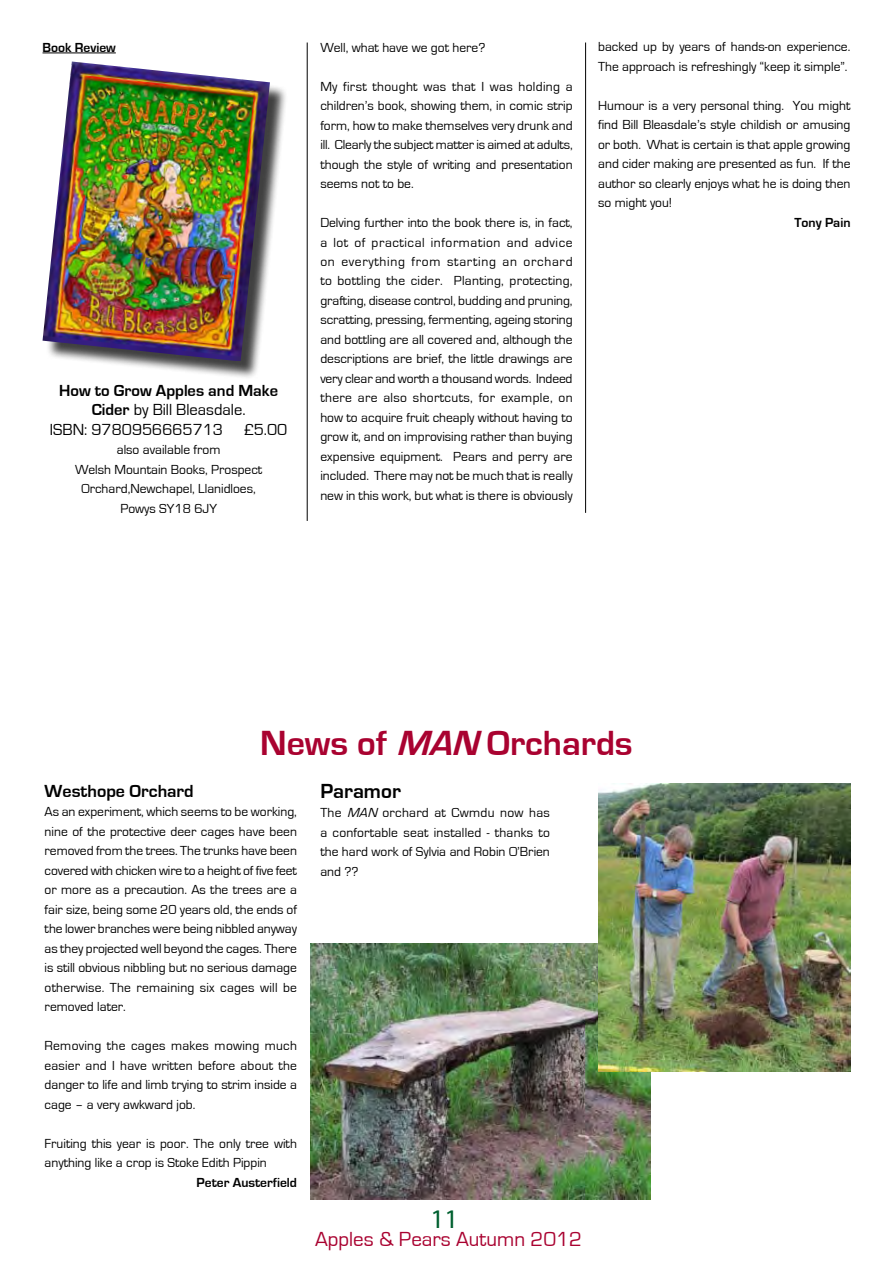
<style>
.page{position:relative;width:893px;height:1263px;background:#fff}
.page>*{position:absolute;margin:0;border:0;box-sizing:border-box;transform-origin:0 0}
.t1{font:700 36px "Eurostile";color:#a90230}
.t2{font:27px "Myriad Pro";color:#006030}
.t3{font:21px "Eurostile";color:#a90230}
.t4{font:700 21px "Eurostile";color:#000}
.t5{font:700 18px "Eurostile";color:#000}
.t6{font:16.5px "Eurostile";color:#000}
.t7{font:700 16.5px "Eurostile";color:#000}
.t8{font:13.5px/19.5px "Eurostile";color:#000;text-align:justify}
.t9{font:700 13.5px "Eurostile";color:#000}
.s1{font-weight:700}
.s2{font-style:italic}
</style>
<div class="page">
<hr style="left:307px;top:43px;width:1px;height:478px;background:#000">
<hr style="left:585px;top:43px;width:1px;height:470px;background:#000">
<img style="left:311px;top:943px;width:340px;height:256px">
<img style="left:598px;top:784px;width:252px;height:288px">
<div style="left:45px;top:64px;width:250px;height:322px;background:#000;opacity:.75"></div>
<img style="left:43px;top:62px;width:227px;height:299px">
<hr style="left:43px;top:52px;width:73px;height:1px;background:#000">
<p class="t9" style="left:43px;top:40px;width:75px">Book Review</p>
<p class="t7" style="left:59px;top:381px;width:220px">How to Grow Apples and Make</p>
<p class="t6" style="left:92px;top:401px;width:155px"><span class="s1">Cider</span> by Bill Bleasdale.</p>
<p class="t6" style="left:50px;top:421px;width:175px">ISBN: 9780956665713</p>
<p class="t6" style="left:244px;top:421px;width:45px">£5.00</p>
<p class="t8" style="left:75px;top:440px;width:189px;text-align:center">also available from<br>Welsh Mountain Books, Prospect<br>Orchard,Newchapel, Llanidloes,<br>Powys SY18 6JY</p>
<p class="t8" style="left:320px;top:38px;width:167px">Well, what have we got here?</p>
<p class="t8" style="left:320px;top:77px;width:254px">My first thought was that I was holding a children’s book, showing them, in comic strip form, how to make themselves very drunk and ill. Clearly the subject matter is aimed at adults, though the style of writing and presentation seems not to be.</p>
<p class="t8" style="left:320px;top:213px;width:254px">Delving further into the book there is, in fact, a lot of practical information and advice on everything from starting an orchard to bottling the cider. Planting, protecting, grafting, disease control, budding and pruning, scratting, pressing, fermenting, ageing storing and bottling are all covered and, although the descriptions are brief, the little drawings are very clear and worth a thousand words. Indeed there are also shortcuts, for example, on how to acquire fruit cheaply without having to grow it, and on improvising rather than buying expensive equipment. Pears and perry are included. There may not be much that is really new in this work, but what is there is obviously</p>
<p class="t8" style="left:598px;top:37px;width:254px">backed up by years of hands-on experience.<br>The approach is refreshingly “keep it simple”.</p>
<p class="t8" style="left:598px;top:96px;width:254px">Humour is a very personal thing. You might find Bill Bleasdale’s style childish or amusing or both. What is certain is that apple growing and cider making are presented as fun. If the author so clearly enjoys what he is doing then so might you!</p>
<p class="t9" style="left:794px;top:215px;width:57px">Tony Pain</p>
<h1 class="t1" style="left:260px;top:724px;width:374px">News of <span class="s2">MAN</span> Orchards</h1>
<h3 class="t5" style="left:45px;top:781px;width:151px">Westhope Orchard</h3>
<p class="t8" style="left:45px;top:802px;width:254px">As an experiment, which seems to be working, nine of the protective deer cages have been removed from the trees. The trunks have been covered with chicken wire to a height of five feet or more as a precaution. As the trees are a fair size, being some 20 years old, the ends of the lower branches were being nibbled anyway as they projected well beyond the cages. There is still obvious nibbling but no serious damage otherwise. The remaining six cages will be removed later.</p>
<p class="t8" style="left:45px;top:1036px;width:254px">Removing the cages makes mowing much easier and I have written before about the danger to life and limb trying to strim inside a cage – a very awkward job.</p>
<p class="t8" style="left:45px;top:1134px;width:254px">Fruiting this year is poor. The only tree with anything like a crop is Stoke Edith Pippin</p>
<p class="t9" style="left:197px;top:1175px;width:102px">Peter Austerfield</p>
<h3 class="t4" style="left:320px;top:779px;width:82px">Paramor</h3>
<p class="t8" style="left:320px;top:803px;width:231px">The <span class="s2">MAN</span> orchard at Cwmdu now has a confortable seat installed - thanks to the hard work of Sylvia and Robin O’Brien and ??</p>
<h2 class="t2" style="left:430px;top:1202px;width:29px">11</h2>
<h3 class="t3" style="left:315px;top:1228px;width:268px">Apples &amp; Pears Autumn 2012</h3>
</div>
